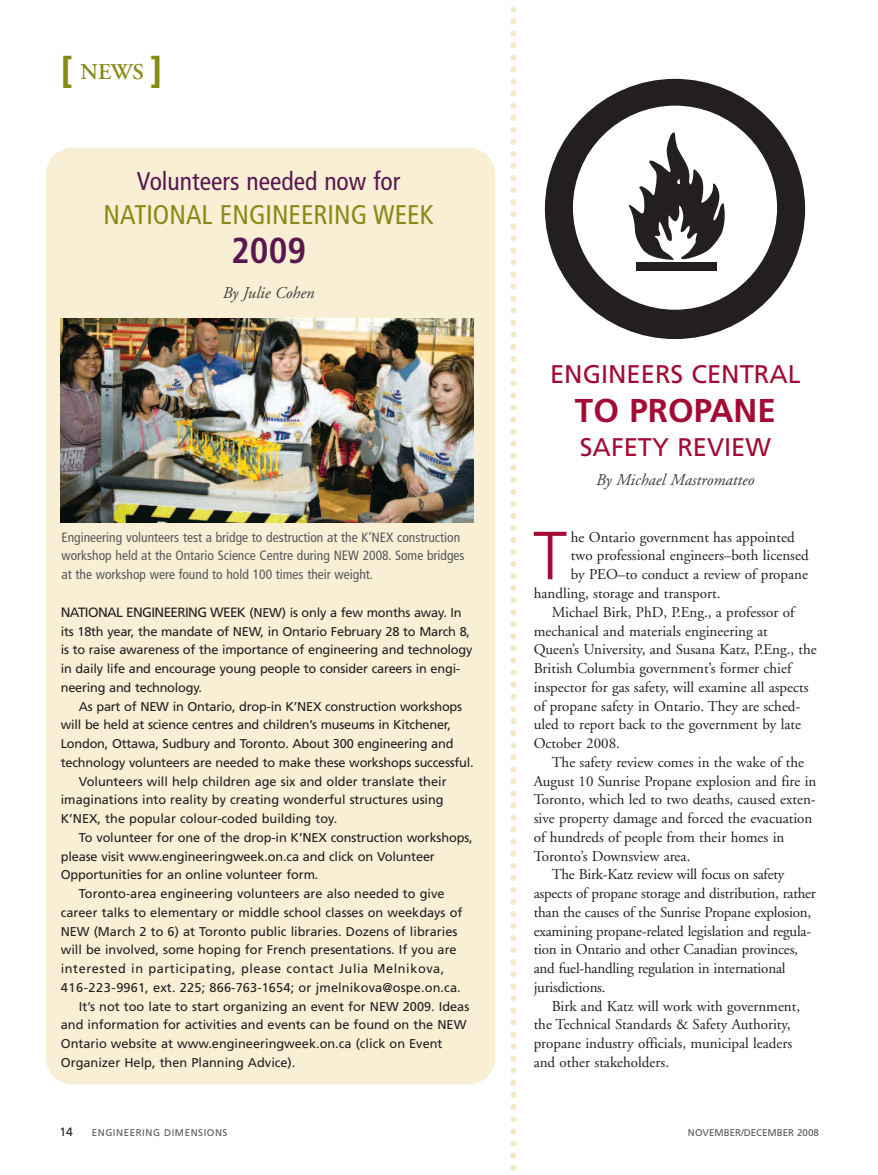
<style>
.page{position:relative;width:878px;height:1175px;background:#fff}
.page>*{position:absolute;margin:0;border:0;box-sizing:border-box;transform-origin:0 0}
.t1{font:300 67.95px "Frutiger";color:#a30a34}
.t2{font:700 condensed 36px "Frutiger";color:#5a1750}
.t3{font:700 33px "Frutiger";color:#a30a34}
.t4{font:condensed 27px "Frutiger";color:#898a16}
.t5{font:25.5px "Frutiger";color:#a30a34}
.t6{font:condensed 25.5px "Frutiger";color:#5a1750}
.t7{font:600 22.5px "Adobe Garamond";color:#898a16}
.t8{font:italic 16.5px "Adobe Garamond";color:#3e3e3f}
.t9{font:15px "Adobe Garamond";color:#231f20}
.t10{font:condensed 13.5px/18.8px "Frutiger";color:#57585a}
.t11{font:12.75px/18.8px "Frutiger";color:#231f20}
.t12{font:12.75px "Frutiger";letter-spacing:.045em;color:#231f20}
.t13{font:12px "Frutiger";color:#231f20}
.t14{font:9.75px "Frutiger";letter-spacing:.055em;color:#57585a}
.t15{font:9.75px "Frutiger";color:#57585a}
.s1{font-family:"Frutiger";font-weight:700;font-size:36px}
.s2{font-size:13.5px}
</style>
<div class="page">
<div style="left:46px;top:148px;width:449px;height:936px;background:#f8efd5;border-radius:27px"></div>
<img style="left:61px;top:318px;width:412px;height:205px">
<div style="left:545px;top:79px;width:260px;height:260px;background:#231f20;border-radius:50%"></div>
<div style="left:573px;top:106px;width:204px;height:204px;background:#fff;border-radius:50%"></div>
<div style="left:636px;top:262px;width:80px;height:9px;background:#231f20"></div>
<svg style="left:628px;top:132px;width:97px;height:128px"></svg>
<svg style="left:510px;top:6px;width:6px;height:1165px"></svg>
<h3 class="t7" style="left:61px;top:63px;width:103px"><span class="s1">[</span> NEWS <span class="s1">]</span></h3>
<h3 class="t6" style="left:137px;top:171px;width:265px">Volunteers needed now for</h3>
<h3 class="t4" style="left:104px;top:203px;width:331px">NATIONAL ENGINEERING WEEK</h3>
<h2 class="t2" style="left:231px;top:236px;width:76px">2009</h2>
<p class="t8" style="left:223px;top:286px;width:93px">By Julie Cohen</p>
<p class="t10" style="left:62px;top:529px;width:404px">Engineering volunteers test a bridge to destruction at the K’NEX construction workshop held at the Ontario Science Centre during NEW 2008. Some bridges at the workshop were found to hold 100 times their weight.</p>
<p class="t11" style="left:61px;top:604px;width:413px"><span class="s2">NATIONAL ENGINEERING WEEK</span> (NEW) is only a few months away. In its 18th year, the mandate of NEW, in Ontario February 28 to March 8, is to raise awareness of the importance of engineering and technology in daily life and encourage young people to consider careers in engi&shy;neering and technology.</p>
<p class="t11" style="left:79px;top:697px;width:385px">As part of NEW in Ontario, drop-in K’NEX construction workshops</p>
<p class="t11" style="left:61px;top:716px;width:392px">will be held at science centres and children’s museums in Kitchener,</p>
<p class="t11" style="left:61px;top:735px;width:394px">London, Ottawa, Sudbury and Toronto. About 300 engineering and</p>
<p class="t11" style="left:61px;top:754px;width:414px">technology volunteers are needed to make these workshops successful.</p>
<p class="t11" style="left:79px;top:772px;width:369px">Volunteers will help children age six and older translate their</p>
<p class="t11" style="left:61px;top:791px;width:384px">imaginations into reality by creating wonderful structures using</p>
<p class="t11" style="left:61px;top:810px;width:278px">K’NEX, the popular colour-coded building toy.</p>
<p class="t11" style="left:79px;top:829px;width:395px">To volunteer for one of the drop-in K’NEX construction workshops,</p>
<p class="t11" style="left:61px;top:847px;width:375px">please visit www.engineeringweek.on.ca and click on Volunteer</p>
<p class="t11" style="left:61px;top:866px;width:259px">Opportunities for an online volunteer form.</p>
<p class="t11" style="left:79px;top:885px;width:367px">Toronto-area engineering volunteers are also needed to give</p>
<p class="t11" style="left:61px;top:904px;width:403px">career talks to elementary or middle school classes on weekdays of</p>
<p class="t11" style="left:61px;top:922px;width:398px">NEW (March 2 to 6) at Toronto public libraries. Dozens of libraries</p>
<p class="t11" style="left:61px;top:941px;width:397px">will be involved, some hoping for French presentations. If you are</p>
<p class="t12" style="left:61px;top:963px;width:385px">interested in participating, please contact Julia Melnikova,</p>
<p class="t11" style="left:61px;top:979px;width:401px">416-223-9961, ext. 225; 866-763-1654; or jmelnikova@ospe.on.ca.</p>
<p class="t11" style="left:79px;top:997px;width:392px">It’s not too late to start organizing an event for NEW 2009. Ideas</p>
<p class="t11" style="left:61px;top:1016px;width:407px">and information for activities and events can be found on the NEW</p>
<p class="t11" style="left:61px;top:1035px;width:383px">Ontario website at www.engineeringweek.on.ca (click on Event</p>
<p class="t11" style="left:61px;top:1054px;width:236px">Organizer Help, then Planning Advice).</p>
<h3 class="t5" style="left:550px;top:363px;width:252px">ENGINEERS CENTRAL</h3>
<h3 class="t3" style="left:575px;top:397px;width:202px">TO PROPANE</h3>
<h3 class="t5" style="left:580px;top:437px;width:192px">SAFETY REVIEW</h3>
<p class="t8" style="left:596px;top:473px;width:160px">By Michael Mastromatteo</p>
<h1 class="t1" style="left:533px;top:528px;width:35px">T</h1>
<p class="t9" style="left:571px;top:531px;width:225px">he Ontario government has appointed</p>
<p class="t9" style="left:571px;top:550px;width:239px">two professional engineers–both licensed</p>
<p class="t9" style="left:571px;top:568px;width:239px">by PEO–to conduct a review of propane</p>
<p class="t9" style="left:533px;top:587px;width:188px">handling, storage and transport.</p>
<p class="t9" style="left:551px;top:606px;width:244px">Michael Birk, PhD, P.Eng., a professor of</p>
<p class="t9" style="left:533px;top:625px;width:235px">mechanical and materials engineering at</p>
<p class="t9" style="left:533px;top:643px;width:284px">Queen’s University, and Susana Katz, P.Eng., the</p>
<p class="t9" style="left:533px;top:662px;width:259px">British Columbia government’s former chief</p>
<p class="t9" style="left:533px;top:681px;width:276px">inspector for gas safety, will examine all aspects</p>
<p class="t9" style="left:533px;top:700px;width:268px">of propane safety in Ontario. They are sched-</p>
<p class="t9" style="left:533px;top:718px;width:269px">uled to report back to the government by late</p>
<p class="t9" style="left:533px;top:737px;width:88px">October 2008.</p>
<p class="t9" style="left:551px;top:756px;width:254px">The safety review comes in the wake of the</p>
<p class="t9" style="left:533px;top:775px;width:284px">August 10 Sunrise Propane explosion and fire in</p>
<p class="t9" style="left:533px;top:793px;width:283px">Toronto, which led to two deaths, caused exten-</p>
<p class="t9" style="left:533px;top:812px;width:280px">sive property damage and forced the evacuation</p>
<p class="t9" style="left:533px;top:831px;width:252px">of hundreds of people from their homes in</p>
<p class="t9" style="left:533px;top:850px;width:158px">Toronto’s Downsview area.</p>
<p class="t9" style="left:551px;top:868px;width:234px">The Birk-Katz review will focus on safety</p>
<p class="t9" style="left:533px;top:887px;width:284px">aspects of propane storage and distribution, rather</p>
<p class="t9" style="left:533px;top:906px;width:279px">than the causes of the Sunrise Propane explosion,</p>
<p class="t9" style="left:533px;top:925px;width:279px">examining propane-related legislation and regula-</p>
<p class="t9" style="left:533px;top:943px;width:266px">tion in Ontario and other Canadian provinces,</p>
<p class="t9" style="left:533px;top:962px;width:253px">and fuel-handling regulation in international</p>
<p class="t9" style="left:533px;top:981px;width:73px">jurisdictions.</p>
<p class="t9" style="left:551px;top:1000px;width:250px">Birk and Katz will work with government,</p>
<p class="t9" style="left:533px;top:1018px;width:258px">the Technical Standards &amp; Safety Authority,</p>
<p class="t9" style="left:533px;top:1037px;width:260px">propane industry officials, municipal leaders</p>
<p class="t9" style="left:533px;top:1056px;width:137px">and other stakeholders.</p>
<p class="t13" style="left:59px;top:1126px;width:15px">14</p>
<p class="t14" style="left:92px;top:1128px;width:137px">ENGINEERING DIMENSIONS</p>
<p class="t15" style="left:688px;top:1128px;width:132px">NOVEMBER/DECEMBER 2008</p>
</div>
